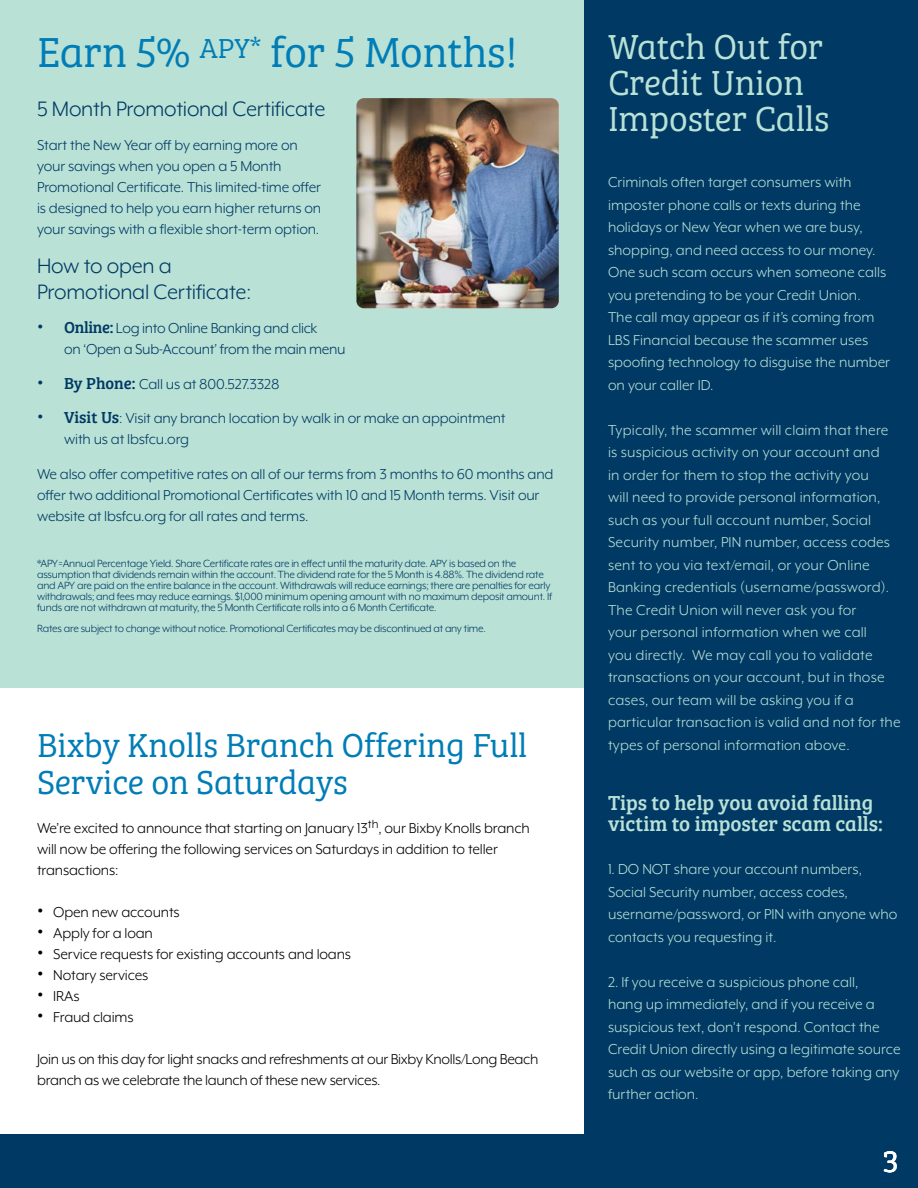
<style>
.page{position:relative;width:918px;height:1188px;background:#fff}
.page>*{position:absolute;margin:0;border:0;box-sizing:border-box;transform-origin:0 0}
.t1{font:43.5px "Bree Serif Lt";letter-spacing:-.005em;color:#007db6}
.t2{font:36px/36px "Bree Serif Lt";letter-spacing:-.005em;color:#b9e1d6}
.t3{font:34.5px/37.5px "Bree Serif Lt";letter-spacing:-.005em;color:#007db6}
.t4{font:31.5px "Bree Serif Lt";color:#fff}
.t5{font:24px/25.5px "Mr Eaves XL Mod OT";letter-spacing:-.01em;color:#003963}
.t6{font:21px/21px "Bree Serif";color:#b9e1d6}
.t7{font:16.5px/22.5px "Mr Eaves XL Mod OT";color:#b9e1d6}
.t8{font:16.5px/21px "Mr Eaves XL Mod OT";letter-spacing:-.01em;color:#003963}
.t9{font:16.5px/21px "Mr Eaves XL Mod OT";letter-spacing:-.01em;color:#000}
.t10{font:12px/11.2px "Mr Eaves XL Mod OT";letter-spacing:-.02em;color:#003963}
.s1{font-family:"Helvetica";font-size:18px}
.s2{font-family:"Bree Serif"}
</style>
<div class="page">
<div style="left:0;top:0;width:584px;height:687px;background:#b9e1d6"></div>
<img style="left:356px;top:98px;width:203px;height:210px">
<div style="left:584px;top:0;width:334px;height:1146px;background:#003963"></div>
<div style="left:0;top:1134px;width:918px;height:54px;background:#003963"></div>
<h2 class="t1" style="left:37px;top:21px;width:481px">Earn 5% <sup>APY*</sup> for 5 Months!</h2>
<h3 class="t5" style="left:37px;top:96px;width:290px">5 Month Promotional Certificate</h3>
<p class="t8" style="left:37px;top:135px;width:286px">Start the New Year off by earning more on your savings when you open a 5 Month Promotional Certificate. This limited-time offer is designed to help you earn higher returns on your savings with a flexible short-term option.</p>
<h3 class="t5" style="left:37px;top:253px;width:216px">How to open a<br>Promotional Certificate:</h3>
<p class="t8" style="left:64px;top:318px;width:283px;text-indent:-27px"><span class="s1">•</span> <span class="s2">Online:</span> Log into Online Banking and click<br>on ‘Open a Sub-Account’ from the main menu</p>
<p class="t8" style="left:37px;top:373px;width:244px"><span class="s1">•</span> <span class="s2">By Phone:</span> Call us at 800.527.3328</p>
<p class="t8" style="left:64px;top:408px;width:443px;text-indent:-27px"><span class="s1">•</span> <span class="s2">Visit Us</span>: Visit any branch location by walk in or make an appointment with us at lbsfcu.org</p>
<p class="t8" style="left:37px;top:463px;width:518px">We also offer competitive rates on all of our terms from 3 months to 60 months and offer two additional Promotional Certificates with 10 and 15 Month terms. Visit our website at lbsfcu.org for all rates and terms.</p>
<p class="t10" style="left:37px;top:557px;width:516px">*APY=Annual Percentage Yield. Share Certificate rates are in effect until the maturity date. APY is based on the assumption that dividends remain within the account. The dividend rate for the 5 Month is 4.88%. The dividend rate and APY are paid on the entire balance in the account. Withdrawals will reduce earnings; there are penalties for early withdrawals; and fees may reduce earnings. $1,000 minimum opening amount with no maximum deposit amount. If funds are not withdrawn at maturity, the 5 Month Certificate rolls into a 6 Month Certificate.</p>
<p class="t10" style="left:37px;top:623px;width:450px">Rates are subject to change without notice. Promotional Certificates may be discontinued at any time.</p>
<h2 class="t3" style="left:37px;top:724px;width:492px">Bixby Knolls Branch Offering Full<br>Service on Saturdays</h2>
<p class="t9" style="left:37px;top:817px;width:494px">We’re excited to announce that starting on January 13<sup>th</sup>, our Bixby Knolls branch will now be offering the following services on Saturdays in addition to teller transactions:</p>
<p class="t9" style="left:37px;top:901px;width:144px"><span class="s1">•</span> Open new accounts</p>
<p class="t9" style="left:37px;top:922px;width:117px"><span class="s1">•</span> Apply for a loan</p>
<p class="t9" style="left:37px;top:943px;width:316px"><span class="s1">•</span> Service requests for existing accounts and loans</p>
<p class="t9" style="left:37px;top:964px;width:113px"><span class="s1">•</span> Notary services</p>
<p class="t9" style="left:37px;top:985px;width:44px"><span class="s1">•</span> IRAs</p>
<p class="t9" style="left:37px;top:1006px;width:98px"><span class="s1">•</span> Fraud claims</p>
<p class="t9" style="left:37px;top:1048px;width:503px">Join us on this day for light snacks and refreshments at our Bixby Knolls/Long Beach branch as we celebrate the launch of these new services.</p>
<h3 class="t2" style="left:608px;top:27px;width:223px">Watch Out for<br>Credit Union<br>Imposter Calls</h3>
<p class="t7" style="left:608px;top:171px;width:284px">Criminals often target consumers with imposter phone calls or texts during the holidays or New Year when we are busy, shopping, and need access to our money.<br>One such scam occurs when someone calls you pretending to be your Credit Union.<br>The call may appear as if it’s coming from LBS Financial because the scammer uses spoofing technology to disguise the number on your caller ID.</p>
<p class="t7" style="left:608px;top:418px;width:294px">Typically, the scammer will claim that there is suspicious activity on your account and<br>in order for them to stop the activity you<br>will need to provide personal information, such as your full account number, Social Security number, PIN number, access codes sent to you via text/email, or your Online Banking credentials (username/password).<br>The Credit Union will never ask you for<br>your personal information when we call<br>you directly. We may call you to validate transactions on your account, but in those cases, our team will be asking you if a particular transaction is valid and not for the types of personal information above.</p>
<h3 class="t6" style="left:608px;top:791px;width:276px">Tips to help you avoid falling victim to imposter scam calls:</h3>
<p class="t7" style="left:608px;top:858px;width:291px">1. DO NOT share your account numbers, Social Security number, access codes, username/password, or PIN with anyone who contacts you requesting it.</p>
<p class="t7" style="left:608px;top:970px;width:294px">2. If you receive a suspicious phone call,<br>hang up immediately, and if you receive a suspicious text, don’t respond. Contact the Credit Union directly using a legitimate source such as our website or app, before taking any further action.</p>
<h3 class="t4" style="left:883px;top:1139px;width:17px">3</h3>
</div>
